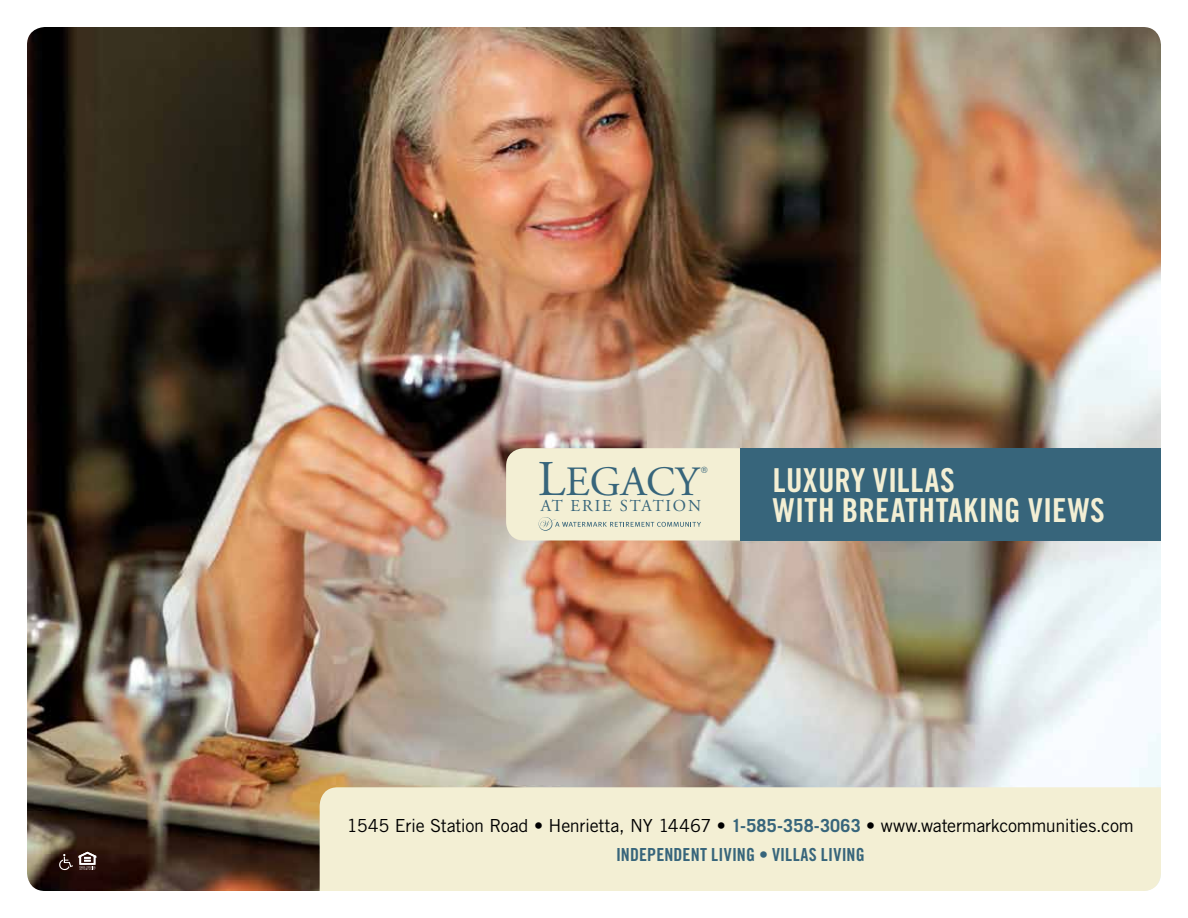
<style>
.page{position:relative;width:1188px;height:918px;background:#fff}
.page>*{position:absolute;margin:0;border:0;box-sizing:border-box;transform-origin:0 0}
.t1{font:41.55px "Adobe Garamond Pro";color:#37657b}
.t2{font:33px/30px "Trade Gothic Bold Cond Twenty";letter-spacing:.015em;color:#f3efd4}
.t3{font:18px "Trade Gothic";letter-spacing:-.015em;color:#000}
.t4{font:18px "Trade Gothic Bold Cond Twenty";letter-spacing:.01em;color:#37657b}
.t5{font:16.65px "Adobe Garamond Pro";letter-spacing:.11em;color:#37657b}
.t6{font:8.7px "Helvetica";color:#37657b}
.s1{font-size:49.95px}
.s2{font-weight:700;color:#37657b}
</style>
<div class="page">
<img style="left:27px;top:27px;width:1134px;height:864px">
<svg style="left:79px;top:852px;width:17px;height:18px"></svg>
<svg style="left:59px;top:854px;width:14px;height:16px"></svg>
<div style="left:320px;top:787px;width:841px;height:104px;background:#f3efd4"></div>
<div style="left:740px;top:448px;width:421px;height:93px;background:#37657b"></div>
<div style="left:506px;top:448px;width:234px;height:93px;background:#f3efd4"></div>
<h1 class="t1" style="left:538px;top:456px;width:163px"><span class="s1">L</span>EGACY</h1>
<p class="t6" style="left:701px;top:463px;width:8px">®</p>
<h2 class="t2" style="left:773px;top:465px;width:334px">LUXURY VILLAS<br>WITH BREATHTAKING VIEWS</h2>
<p class="t5" style="left:541px;top:495px;width:162px">AT ERIE STATION</p>
<p class="t3" style="left:347px;top:814px;width:788px">1545 Erie Station Road • Henrietta, NY 14467 • <span class="s2">1-585-358-3063</span> • www.watermarkcommunities.com</p>
<p class="t4" style="left:616px;top:843px;width:250px">INDEPENDENT LIVING • VILLAS LIVING</p>
</div>
